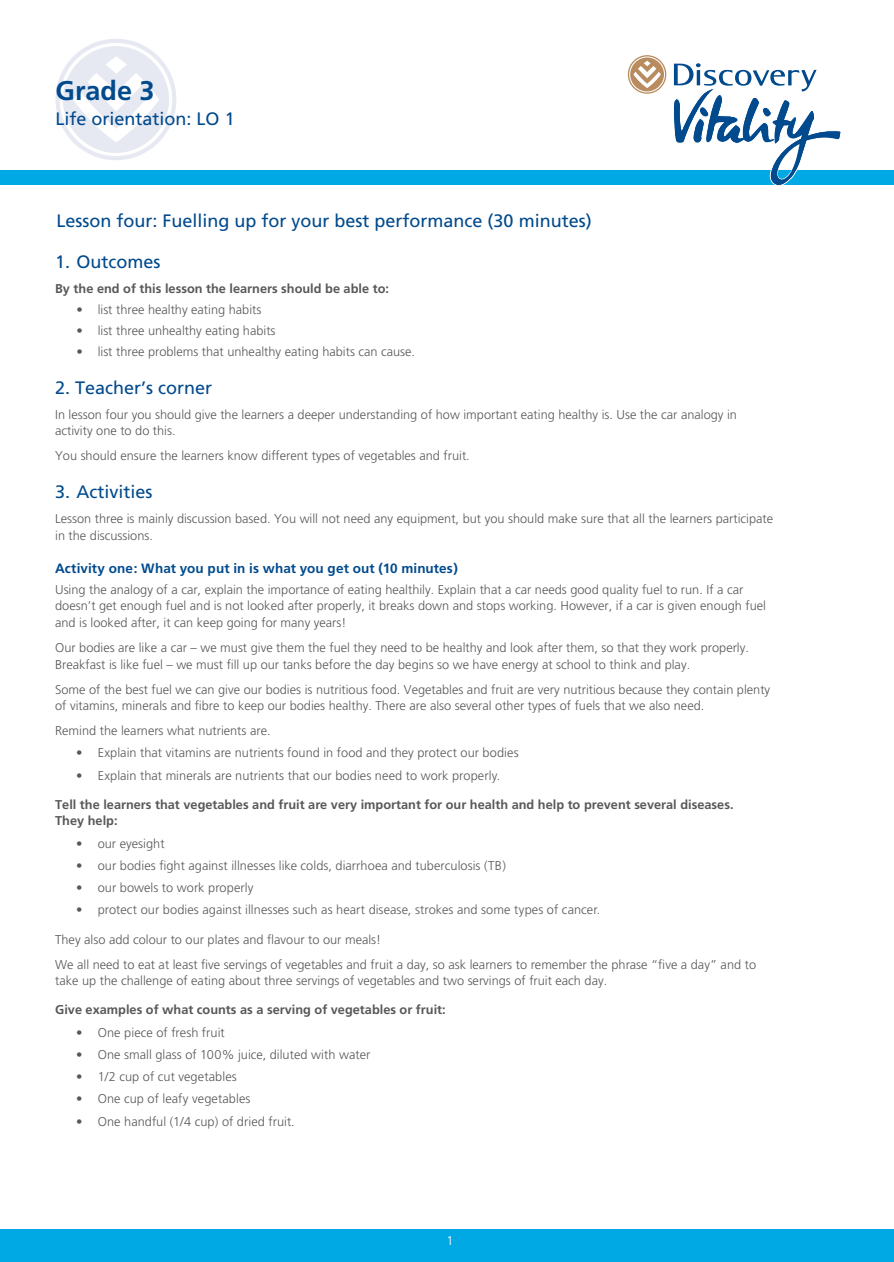
<style>
.page{position:relative;width:894px;height:1262px;background:#fff}
.page>*{position:absolute;margin:0;border:0;box-sizing:border-box;transform-origin:0 0}
.t1{font:700 27px "Frutiger";color:#004a8d}
.t2{font:18px "Frutiger";color:#004a8d}
.t3{font:700 13.5px "Frutiger";letter-spacing:.005em;color:#004a8d}
.t4{font:300 12.75px/16.5px "Frutiger";color:#57585a}
.t5{font:700 12.75px/16.5px "Frutiger";color:#57585a}
.t6{font:300 12.75px "Frutiger";color:#fff}
</style>
<div class="page">
<div style="left:0;top:170px;width:894px;height:14px;background:#00a8e4"></div>
<svg style="left:56px;top:39px;width:120px;height:121px"></svg>
<svg style="left:628px;top:55px;width:38px;height:39px"></svg>
<svg style="left:672px;top:63px;width:170px;height:123px"></svg>
<div style="left:0;top:1229px;width:894px;height:33px;background:#00a8e4"></div>
<h1 class="t1" style="left:56px;top:80px;width:101px">Grade 3</h1>
<h2 class="t2" style="left:56px;top:112px;width:181px">Life orientation: LO 1</h2>
<h2 class="t2" style="left:56px;top:214px;width:537px">Lesson four: Fuelling up for your best performance (30 minutes)</h2>
<h2 class="t2" style="left:55px;top:255px;width:107px">1. Outcomes</h2>
<p class="t5" style="left:55px;top:282px;width:335px">By the end of this lesson the learners should be able to:</p>
<p class="t4" style="left:76px;top:302px;width:186px">• list three healthy eating habits</p>
<p class="t4" style="left:76px;top:323px;width:201px">• list three unhealthy eating habits</p>
<p class="t4" style="left:76px;top:344px;width:340px">• list three problems that unhealthy eating habits can cause.</p>
<h2 class="t2" style="left:55px;top:380px;width:159px">2. Teacher’s corner</h2>
<p class="t4" style="left:55px;top:407px;width:683px">In lesson four you should give the learners a deeper understanding of how important eating healthy is. Use the car analogy in activity one to do this.</p>
<p class="t4" style="left:55px;top:448px;width:416px">You should ensure the learners know different types of vegetables and fruit.</p>
<h2 class="t2" style="left:55px;top:485px;width:99px">3. Activities</h2>
<p class="t4" style="left:55px;top:511px;width:719px">Lesson three is mainly discussion based. You will not need any equipment, but you should make sure that all the learners participate in the discussions.</p>
<p class="t3" style="left:55px;top:563px;width:404px">Activity one: What you put in is what you get out (10 minutes)</p>
<p class="t4" style="left:55px;top:582px;width:712px">Using the analogy of a car, explain the importance of eating healthily. Explain that a car needs good quality fuel to run. If a car doesn’t get enough fuel and is not looked after properly, it breaks down and stops working. However, if a car is given enough fuel and is looked after, it can keep going for many years!</p>
<p class="t4" style="left:55px;top:640px;width:695px">Our bodies are like a car – we must give them the fuel they need to be healthy and look after them, so that they work properly.<br>Breakfast is like fuel – we must fill up our tanks before the day begins so we have energy at school to think and play.</p>
<p class="t4" style="left:55px;top:682px;width:716px">Some of the best fuel we can give our bodies is nutritious food. Vegetables and fruit are very nutritious because they contain plenty of vitamins, minerals and fibre to keep our bodies healthy. There are also several other types of fuels that we also need.</p>
<p class="t4" style="left:55px;top:723px;width:217px">Remind the learners what nutrients are.</p>
<p class="t4" style="left:76px;top:745px;width:444px">• Explain that vitamins are nutrients found in food and they protect our bodies</p>
<p class="t4" style="left:76px;top:768px;width:426px">• Explain that minerals are nutrients that our bodies need to work properly.</p>
<p class="t5" style="left:55px;top:797px;width:680px">Tell the learners that vegetables and fruit are very important for our health and help to prevent several diseases.<br>They help:</p>
<p class="t4" style="left:76px;top:836px;width:90px">• our eyesight</p>
<p class="t4" style="left:76px;top:858px;width:431px">• our bodies fight against illnesses like colds, diarrhoea and tuberculosis (TB)</p>
<p class="t4" style="left:76px;top:880px;width:179px">• our bowels to work properly</p>
<p class="t4" style="left:76px;top:902px;width:526px">• protect our bodies against illnesses such as heart disease, strokes and some types of cancer.</p>
<p class="t4" style="left:55px;top:927px;width:702px;line-height:25px">They also add colour to our plates and flavour to our meals!<br>We all need to eat at least five servings of vegetables and fruit a day, so ask learners to remember the phrase “five a day” and to</p>
<p class="t4" style="left:55px;top:973px;width:553px">take up the challenge of eating about three servings of vegetables and two servings of fruit each day.</p>
<p class="t5" style="left:55px;top:1002px;width:392px">Give examples of what counts as a serving of vegetables or fruit:</p>
<p class="t4" style="left:76px;top:1025px;width:150px">• One piece of fresh fruit</p>
<p class="t4" style="left:76px;top:1047px;width:296px">• One small glass of 100% juice, diluted with water</p>
<p class="t4" style="left:76px;top:1069px;width:162px">• 1/2 cup of cut vegetables</p>
<p class="t4" style="left:76px;top:1091px;width:176px">• One cup of leafy vegetables</p>
<p class="t4" style="left:76px;top:1114px;width:220px">• One handful (1/4 cup) of dried fruit.</p>
<p class="t6" style="left:446px;top:1235px;width:9px">1</p>
</div>
